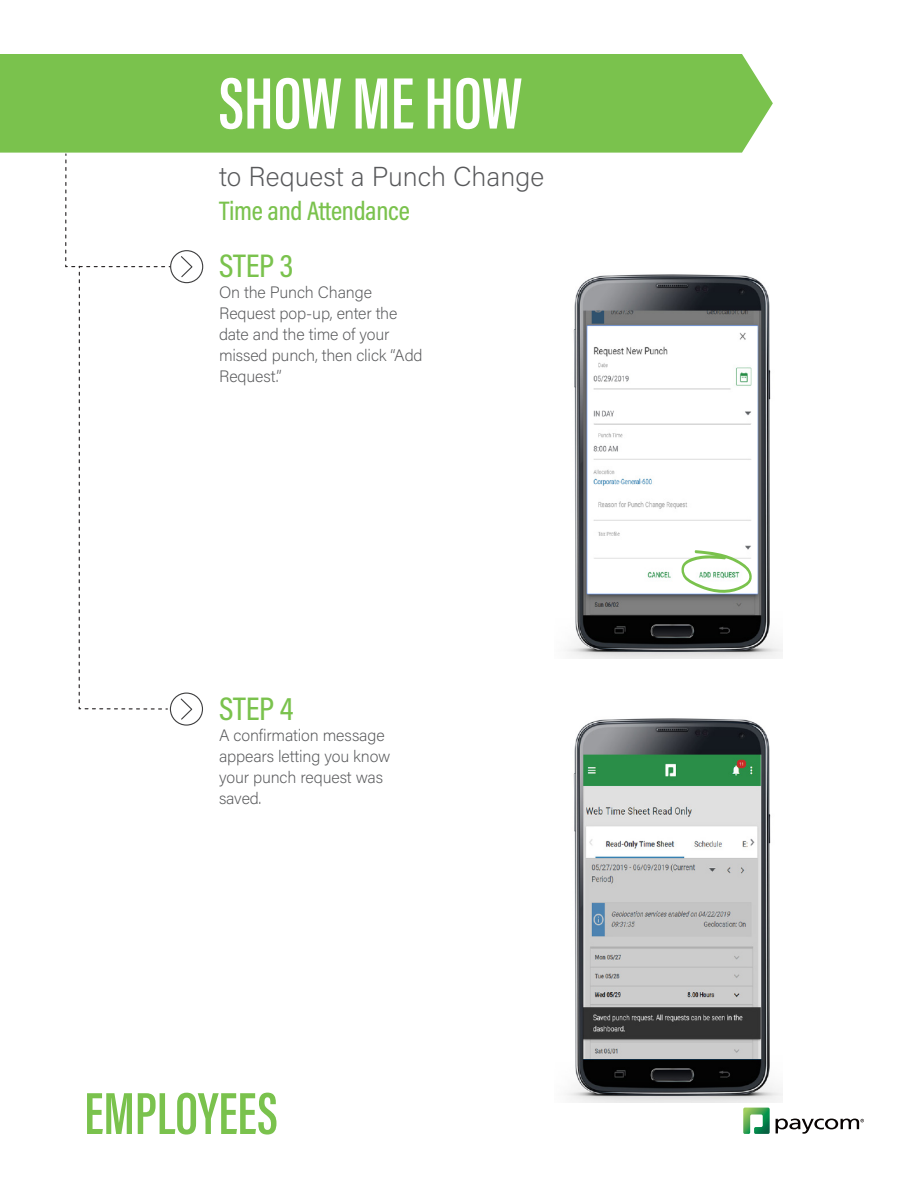
<style>
.page{position:relative;width:918px;height:1188px;background:#fff}
.page>*{position:absolute;margin:0;border:0;box-sizing:border-box;transform-origin:0 0}
.t1{font:600 75px "Acumin Pro Extra Cond";color:#fff}
.t2{font:600 61.05px "Acumin Pro Extra Cond";color:#7ac24d}
.t3{font:500 33px "Acumin Pro Cond";letter-spacing:-.005em;color:#7ac24d}
.t4{font:200 27.3px "Acumin Pro";color:#57585a}
.t5{font:500 27px "Acumin Pro Cond";letter-spacing:-.01em;color:#7ac24d}
.t6{font:200 16.5px/21px "Acumin Pro";letter-spacing:-.01em;color:#57585a}
</style>
<div class="page">
<div style="left:0;top:54px;width:773px;height:99px;background:#7ac24d"></div>
<svg style="left:743px;top:1108px;width:27px;height:26px"></svg>
<svg style="left:776px;top:1119px;width:88px;height:15px"></svg>
<svg style="left:65px;top:153px;width:107px;height:557px"></svg>
<div style="left:170px;top:250px;width:33px;height:33px;border:1px solid #3e3e3f;border-radius:50%"></div>
<svg style="left:181px;top:256px;width:12px;height:22px"></svg>
<div style="left:170px;top:693px;width:32px;height:32px;background:#fff;border-radius:50%"></div>
<div style="left:170px;top:693px;width:33px;height:33px;border:1px solid #3e3e3f;border-radius:50%"></div>
<svg style="left:180px;top:698px;width:13px;height:22px"></svg>
<img style="left:567px;top:274px;width:215px;height:384px">
<img style="left:567px;top:718px;width:215px;height:384px">
<svg style="left:680px;top:550px;width:73px;height:45px"></svg>
<p class="t1" style="left:219px;top:58px;width:305px">SHOW ME HOW</p>
<p class="t4" style="left:219px;top:157px;width:327px">to Request a Punch Change</p>
<p class="t5" style="left:219px;top:193px;width:192px">Time and Attendance</p>
<p class="t3" style="left:219px;top:244px;width:76px">STEP 3</p>
<p class="t6" style="left:219px;top:281px;width:205px">On the Punch Change<br>Request pop-up, enter the date and the time of your missed punch, then click “Add<br>Request.”</p>
<p class="t3" style="left:219px;top:687px;width:76px">STEP 4</p>
<p class="t6" style="left:219px;top:724px;width:173px">A confirmation message appears letting you know your punch request was saved.</p>
<h2 class="t2" style="left:84px;top:1076px;width:195px">EMPLOYEES</h2>
</div>
